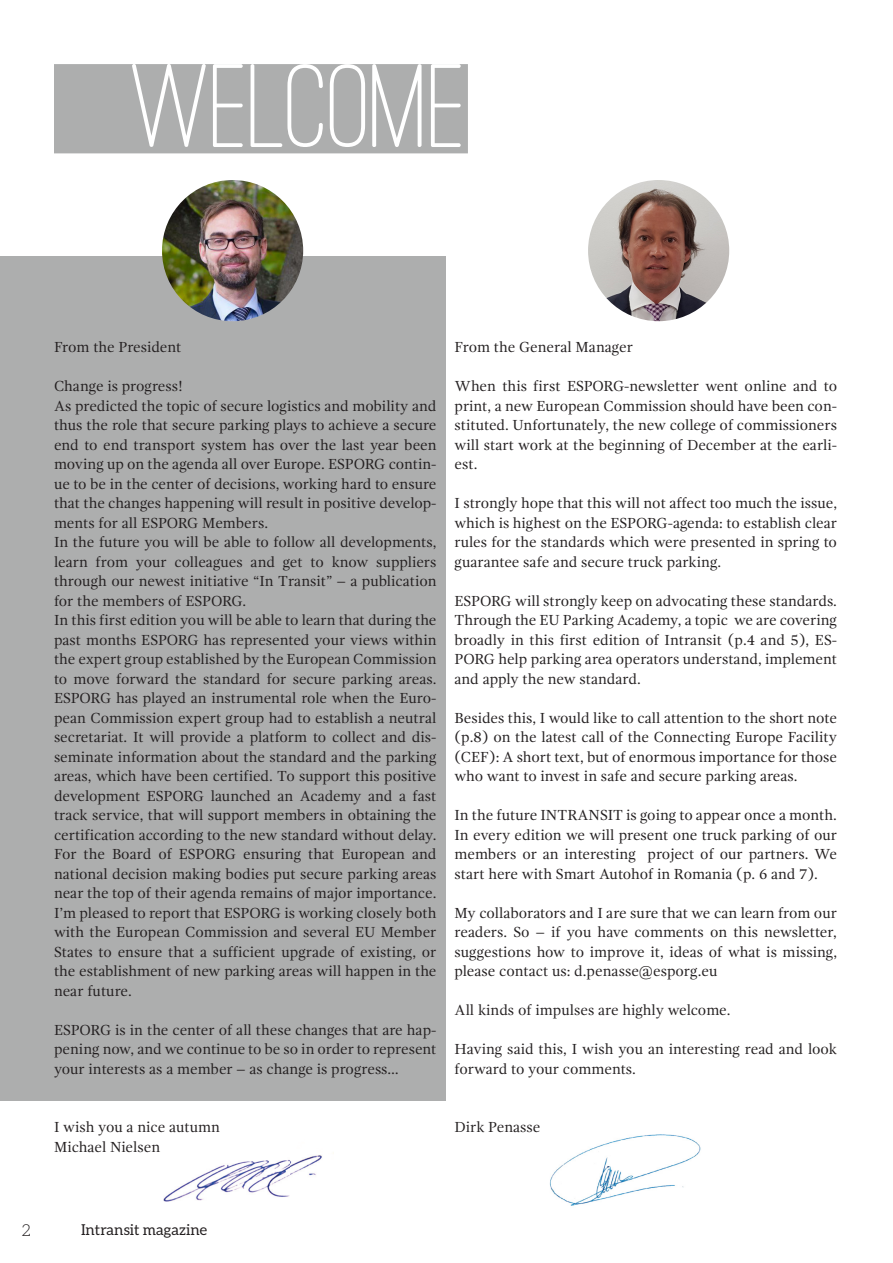
<style>
.page{position:relative;width:893px;height:1263px;background:#fff}
.page>*{position:absolute;margin:0;border:0;box-sizing:border-box;transform-origin:0 0}
.TITLE_1{font:500 123px "Ostrich Sans Rounded";color:#fff}
.t1{font:300 16.5px "Aleo";color:#231f20}
.TEXT_TITLE{font:15px/19.5px "Gandhi Serif";color:#231f20;text-align:justify}
.t2{font:15px "Aleo";color:#231f20}
</style>
<div class="page">
<div style="left:0;top:257px;width:446px;height:844px;background:#adaeae"></div>
<div style="left:54px;top:64px;width:414px;height:89px;background:#adaeae"></div>
<img style="left:588px;top:180px;width:141px;height:141px;border-radius:71px">
<img style="left:162px;top:180px;width:141px;height:141px;border-radius:71px">
<img style="left:164px;top:1155px;width:158px;height:47px">
<img style="left:549px;top:1134px;width:152px;height:72px">
<p class="TITLE_1" style="left:131px;top:33px;width:338px">WELCOME</p>
<p class="TEXT_TITLE" style="left:54px;top:337px;width:129px">From the President</p>
<p class="TEXT_TITLE" style="left:54px;top:376px;width:131px">Change is progress!</p>
<p class="TEXT_TITLE" style="left:54px;top:396px;width:384px">As predicted the topic of secure logistics and mobility and thus the role that secure parking plays to achieve a secure end to end transport system has over the last year been moving up on the agenda all over Europe. ESPORG contin&shy;ue to be in the center of decisions, working hard to ensure that the changes happening will result in positive develop&shy;ments for all ESPORG Members.</p>
<p class="TEXT_TITLE" style="left:54px;top:532px;width:384px">In the future you will be able to follow all developments, learn from your colleagues and get to know suppliers through our newest initiative “In Transit” – a publication for the members of ESPORG.</p>
<p class="TEXT_TITLE" style="left:54px;top:610px;width:384px">In this first edition you will be able to learn that during the past months ESPORG has represented your views within the expert group established by the European Commission to move forward the standard for secure parking areas.<br>ESPORG has played an instrumental role when the Euro&shy;pean Commission expert group had to establish a neutral secretariat. It will provide a platform to collect and dis&shy;seminate information about the standard and the parking areas, which have been certified. To support this positive development ESPORG launched an Academy and a fast track service, that will support members in obtaining the certification according to the new standard without delay.</p>
<p class="TEXT_TITLE" style="left:54px;top:844px;width:384px">For the Board of ESPORG ensuring that European and national decision making bodies put secure parking areas near the top of their agenda remains of major importance.</p>
<p class="TEXT_TITLE" style="left:54px;top:903px;width:384px">I’m pleased to report that ESPORG is working closely both with the European Commission and several EU Member States to ensure that a sufficient upgrade of existing, or the establishment of new parking areas will happen in the near future.</p>
<p class="TEXT_TITLE" style="left:54px;top:1020px;width:384px">ESPORG is in the center of all these changes that are hap&shy;pening now, and we continue to be so in order to represent your interests as a member – as change is progress…</p>
<p class="TEXT_TITLE" style="left:54px;top:1117px;width:167px">I wish you a nice autumn</p>
<p class="TEXT_TITLE" style="left:54px;top:1137px;width:108px">Michael Nielsen</p>
<p class="TEXT_TITLE" style="left:454px;top:337px;width:180px">From the General Manager</p>
<p class="TEXT_TITLE" style="left:454px;top:376px;width:384px">When this first ESPORG-newsletter went online and to print, a new European Commission should have been con&shy;stituted. Unfortunately, the new college of commissioners will start work at the beginning of December at the earli&shy;est.</p>
<p class="TEXT_TITLE" style="left:454px;top:493px;width:384px">I strongly hope that this will not affect too much the issue, which is highest on the ESPORG-agenda: to establish clear rules for the standards which were presented in spring to guarantee safe and secure truck parking.</p>
<p class="TEXT_TITLE" style="left:454px;top:591px;width:384px">ESPORG will strongly keep on advocating these standards.<br>Through the EU Parking Academy, a topic we are covering broadly in this first edition of Intransit (p.4 and 5), ES-PORG help parking area operators understand, implement and apply the new standard.</p>
<p class="TEXT_TITLE" style="left:454px;top:708px;width:384px">Besides this, I would like to call attention to the short note (p.8) on the latest call of the Connecting Europe Facility (CEF): A short text, but of enormous importance for those who want to invest in safe and secure parking areas.</p>
<p class="TEXT_TITLE" style="left:454px;top:805px;width:384px">In the future INTRANSIT is going to appear once a month.<br>In every edition we will present one truck parking of our members or an interesting project of our partners. We start here with Smart Autohof in Romania (p. 6 and 7).</p>
<p class="TEXT_TITLE" style="left:454px;top:903px;width:384px">My collaborators and I are sure that we can learn from our readers. So – if you have comments on this newsletter, suggestions how to improve it, ideas of what is missing, please contact us: d.penasse@esporg.eu</p>
<p class="TEXT_TITLE" style="left:454px;top:1000px;width:278px">All kinds of impulses are highly welcome.</p>
<p class="TEXT_TITLE" style="left:454px;top:1039px;width:384px">Having said this, I wish you an interesting read and look forward to your comments.</p>
<p class="TEXT_TITLE" style="left:454px;top:1117px;width:87px">Dirk Penasse</p>
<p class="t1" style="left:22px;top:1221px;width:10px">2</p>
<p class="t2" style="left:81px;top:1221px;width:128px">Intransit magazine</p>
</div>
